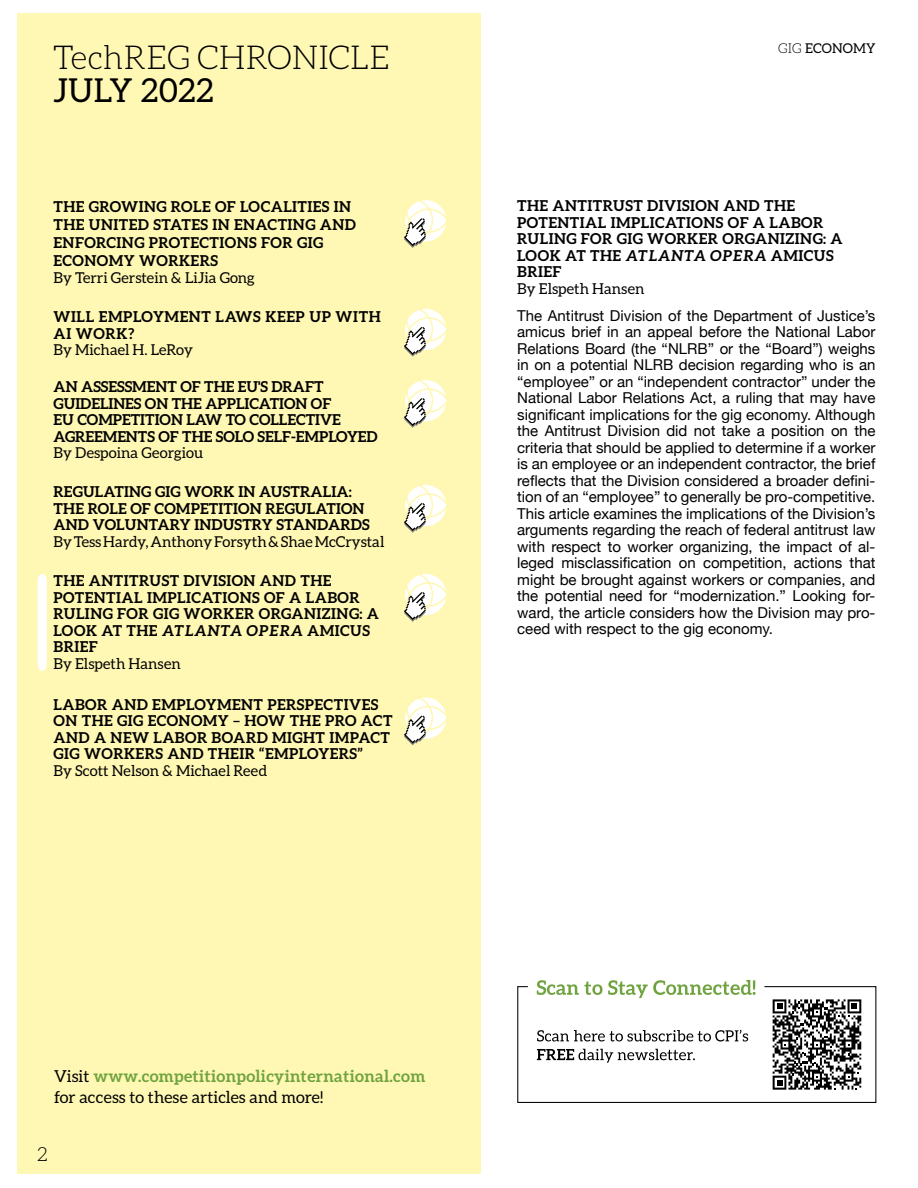
<style>
.page{position:relative;width:918px;height:1188px;background:#fff}
.page>*{position:absolute;margin:0;border:0;box-sizing:border-box;transform-origin:0 0}
.t1{font:300 33px "Aleo";letter-spacing:.005em;color:#000}
.t2{font:33px "Aleo";letter-spacing:.015em;color:#000}
.t3{font:300 19.5px "Aleo";color:#000}
.t4{font:700 16.5px/21px "Aleo";letter-spacing:.02em;color:#70a340}
.t5{font:15px/16.5px "Helvetica Neue";color:#000;text-align:justify}
.t6{font:700 15px/16.5px "Aleo";letter-spacing:.03em;color:#000}
.t7{font:15px "Aleo";color:#000}
.t8{font:700 15px/16.5px "Aleo";color:#000}
.t9{font:700 15px/16.5px "Aleo";letter-spacing:.01em;color:#000}
.t10{font:13.5px "Aleo";letter-spacing:.01em;color:#000}
.s1{font-style:italic}
.s2{font-weight:300}
.s3{font-weight:400;color:#000}
</style>
<div class="page">
<div style="left:17px;top:14px;width:464px;height:1160px;background:#fff8b4"></div>
<svg style="left:517px;top:980px;width:360px;height:123px"></svg>
<svg style="left:404px;top:200px;width:42px;height:48px"></svg>
<svg style="left:404px;top:309px;width:42px;height:48px"></svg>
<svg style="left:404px;top:380px;width:42px;height:48px"></svg>
<svg style="left:404px;top:485px;width:42px;height:48px"></svg>
<svg style="left:404px;top:574px;width:42px;height:48px"></svg>
<svg style="left:404px;top:698px;width:42px;height:47px"></svg>
<svg style="left:38px;top:574px;width:9px;height:97px"></svg>
<h1 class="t1" style="left:53px;top:40px;width:338px">TechREG CHRONICLE</h1>
<h1 class="t2" style="left:53px;top:72px;width:162px">JULY 2022</h1>
<p class="t6" style="left:54px;top:198px;width:304px;line-height:18px">THE GROWING ROLE OF LOCALITIES IN<br>THE UNITED STATES IN ENACTING AND<br>ENFORCING PROTECTIONS FOR GIG<br>ECONOMY WORKERS</p>
<p class="t7" style="left:54px;top:269px;width:203px">By Terri Gerstein &amp; LiJia Gong</p>
<p class="t6" style="left:54px;top:308px;width:329px">WILL EMPLOYMENT LAWS KEEP UP WITH<br>AI WORK?</p>
<p class="t7" style="left:54px;top:342px;width:141px">By Michael H. LeRoy</p>
<p class="t8" style="left:54px;top:378px;width:326px">AN ASSESSMENT OF THE EU'S DRAFT GUIDELINES ON THE APPLICATION OF<br>EU COMPETITION LAW TO COLLECTIVE AGREEMENTS OF THE SOLO SELF-EMPLOYED</p>
<p class="t7" style="left:54px;top:444px;width:151px">By Despoina Georgiou</p>
<p class="t9" style="left:54px;top:483px;width:318px">REGULATING GIG WORK IN AUSTRALIA:<br>THE ROLE OF COMPETITION REGULATION<br>AND VOLUNTARY INDUSTRY STANDARDS</p>
<p class="t7" style="left:54px;top:533px;width:332px">By Tess Hardy, Anthony Forsyth &amp; Shae McCrystal</p>
<p class="t6" style="left:54px;top:572px;width:327px">THE ANTITRUST DIVISION AND THE<br>POTENTIAL IMPLICATIONS OF A LABOR<br>RULING FOR GIG WORKER ORGANIZING: A<br>LOOK AT THE <span class="s1">ATLANTA OPERA</span> AMICUS<br>BRIEF</p>
<p class="t7" style="left:54px;top:655px;width:129px">By Elspeth Hansen</p>
<p class="t6" style="left:54px;top:696px;width:341px">LABOR AND EMPLOYMENT PERSPECTIVES ON THE GIG ECONOMY – HOW THE PRO ACT AND A NEW LABOR BOARD MIGHT IMPACT GIG WORKERS AND THEIR “EMPLOYERS”</p>
<p class="t7" style="left:54px;top:762px;width:215px">By Scott Nelson &amp; Michael Reed</p>
<p class="t10" style="left:778px;top:41px;width:99px"><span class="s2">GIG</span> ECONOMY</p>
<p class="t6" style="left:517px;top:197px;width:327px">THE ANTITRUST DIVISION AND THE<br>POTENTIAL IMPLICATIONS OF A LABOR<br>RULING FOR GIG WORKER ORGANIZING: A<br>LOOK AT THE <span class="s1">ATLANTA OPERA</span> AMICUS<br>BRIEF</p>
<p class="t7" style="left:517px;top:280px;width:129px">By Elspeth Hansen</p>
<p class="t5" style="left:517px;top:308px;width:360px">The Antitrust Division of the Department of Justice’s amicus brief in an appeal before the National Labor Relations Board (the “NLRB” or the “Board”) weighs in on a potential NLRB decision regarding who is an “employee” or an “independent contractor” under the National Labor Relations Act, a ruling that may have significant implications for the gig economy. Although the Antitrust Division did not take a position on the criteria that should be applied to determine if a worker is an employee or an independent contractor, the brief reflects that the Division considered a broader defini&shy;tion of an “employee” to generally be pro-competitive.<br>This article examines the implications of the Division’s arguments regarding the reach of federal antitrust law with respect to worker organizing, the impact of al&shy;leged misclassification on competition, actions that might be brought against workers or companies, and the potential need for “modernization.” Looking for&shy;ward, the article considers how the Division may pro&shy;ceed with respect to the gig economy.</p>
<p class="t4" style="left:54px;top:1065px;width:373px"><span class="s3">Visit</span> www.competitionpolicyinternational.com <span class="s3">for access to these articles and more!</span></p>
<h2 class="t3" style="left:37px;top:1144px;width:12px">2</h2>
</div>
